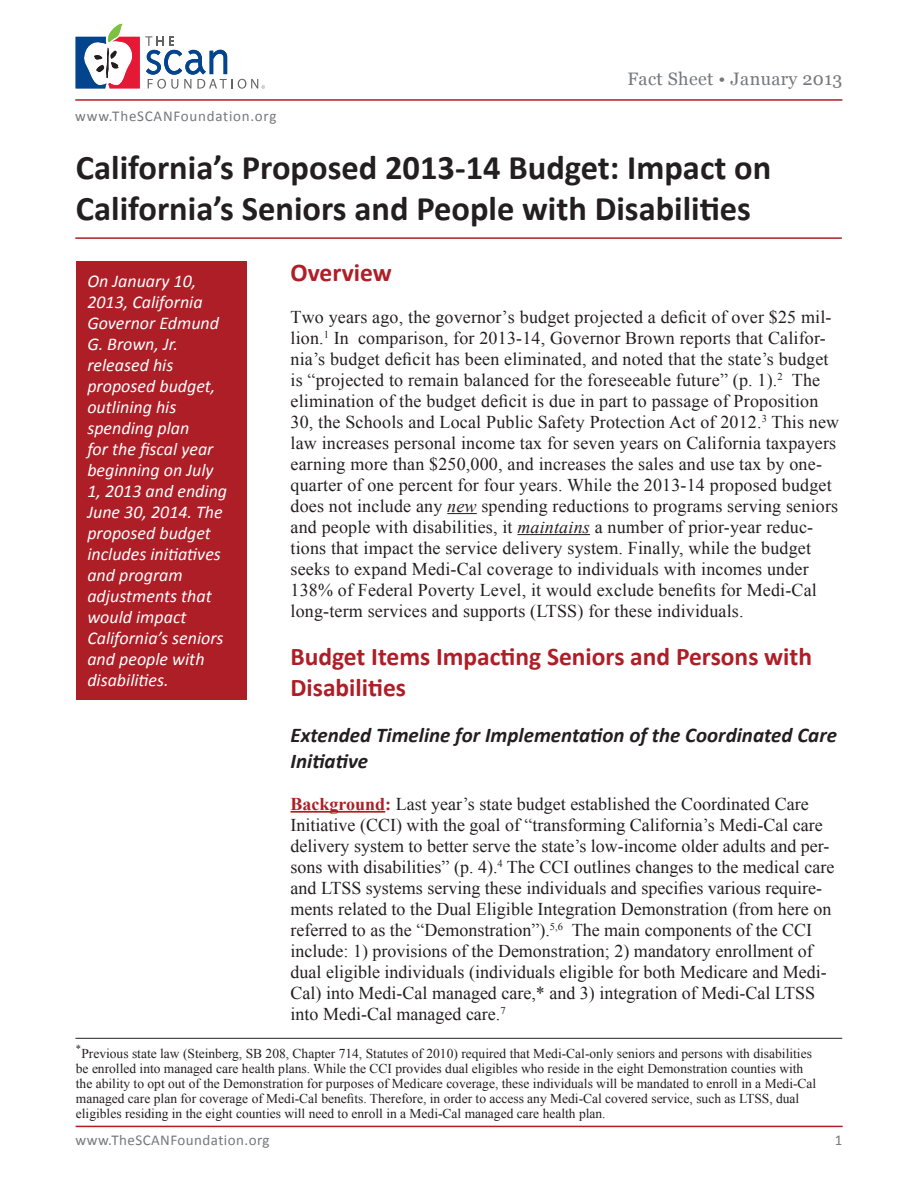
<style>
.page{position:relative;width:918px;height:1188px;background:#fff}
.page>*{position:absolute;margin:0;border:0;box-sizing:border-box;transform-origin:0 0}
.t1{font:700 34.5px/40.5px "Calibri";color:#231f20}
.t2{font:700 25.5px/30.6px "Calibri";color:#ae1e26}
.t3{font:italic 700 21px/25.5px "Calibri";color:#231f20}
.t4{font:18px/21px "Times New Roman";letter-spacing:.01em;color:#231f20}
.body{font:italic 18px/21px "Calibri";color:#fff}
.t5{font:18px "Georgia";letter-spacing:.02em;color:#76787b}
.t6{font:15px "Calibri";letter-spacing:.035em;color:#76787b}
.Footnote_Text{font:13.5px/15px "Times New Roman";color:#231f20}
.s1{font-style:italic}
.s2{font-weight:700;color:#ae1e26}
</style>
<div class="page">
<hr style="left:76px;top:1126px;width:767px;height:1px;background:#ae1e26">
<hr style="left:75px;top:99px;width:767px;height:2px;background:#ae1e26">
<hr style="left:75px;top:237px;width:767px;height:2px;background:#ae1e26">
<hr style="left:447px;top:513px;width:30px;height:1px;background:#231f20">
<hr style="left:517px;top:534px;width:73px;height:1px;background:#231f20">
<hr style="left:291px;top:811px;width:94px;height:2px;background:#ae1e26">
<div style="left:76px;top:262px;width:170px;height:438px;background:#ae1e26"></div>
<svg style="left:76px;top:24px;width:189px;height:65px"></svg>
<hr style="left:75px;top:1038px;width:767px;height:1px;background:#231f20">
<p class="t6" style="left:75px;top:107px;width:203px">www.TheSCANFoundation.org</p>
<p class="t5" style="left:627px;top:69px;width:216px">Fact Sheet • January 2013</p>
<p class="t1" style="left:76px;top:146px;width:697px">California’s Proposed 2013-14 Budget: Impact on<br>California’s Seniors and People with Disabilities</p>
<p class="body" style="left:87px;top:269px;width:141px">On January 10,<br>2013, California<br>Governor Edmund<br>G. Brown, Jr. released his proposed budget, outlining his spending plan<br>for the fiscal year beginning on July<br>1, 2013 and ending<br>June 30, 2014. The proposed budget includes initiatives and program adjustments that would impact<br>California’s seniors and people with disabilities.</p>
<p class="t2" style="left:291px;top:256px;width:103px">Overview</p>
<p class="t4" style="left:291px;top:306px;width:550px">Two years ago, the governor’s budget projected a deficit of over $25 mil&shy;lion.<sup>1</sup> In comparison, for 2013-14, Governor Brown reports that Califor&shy;nia’s budget deficit has been eliminated, and noted that the state’s budget is “projected to remain balanced for the foreseeable future” (p. 1).<sup>2</sup> The elimination of the budget deficit is due in part to passage of Proposition 30, the Schools and Local Public Safety Protection Act of 2012.<sup>3</sup> This new law increases personal income tax for seven years on California taxpayers earning more than $250,000, and increases the sales and use tax by one&shy;quarter of one percent for four years. While the 2013-14 proposed budget does not include any <span class="s1">new</span> spending reductions to programs serving seniors and people with disabilities, it <span class="s1">maintains</span> a number of prior-year reduc&shy;tions that impact the service delivery system. Finally, while the budget seeks to expand Medi-Cal coverage to individuals with incomes under 138% of Federal Poverty Level, it would exclude benefits for Medi-Cal long-term services and supports (LTSS) for these individuals.</p>
<p class="t2" style="left:291px;top:640px;width:523px">Budget Items Impacting Seniors and Persons with<br>Disabilities</p>
<p class="t3" style="left:291px;top:722px;width:548px">Extended Timeline for Implementation of the Coordinated Care<br>Initiative</p>
<p class="t4" style="left:291px;top:793px;width:545px"><span class="s2">Background:</span> Last year’s state budget established the Coordinated Care Initiative (CCI) with the goal of “transforming California’s Medi-Cal care delivery system to better serve the state’s low-income older adults and per&shy;sons with disabilities” (p. 4).<sup>4</sup> The CCI outlines changes to the medical care and LTSS systems serving these individuals and specifies various require&shy;ments related to the Dual Eligible Integration Demonstration (from here on referred to as the “Demonstration”).<sup>5,6</sup> The main components of the CCI include: 1) provisions of the Demonstration; 2) mandatory enrollment of dual eligible individuals (individuals eligible for both Medicare and Medi-Cal) into Medi-Cal managed care,* and 3) integration of Medi-Cal LTSS into Medi-Cal managed care.<sup>7</sup></p>
<p class="Footnote_Text" style="left:76px;top:1046px;width:742px"><sup>*</sup>Previous state law (Steinberg, SB 208, Chapter 714, Statutes of 2010) required that Medi-Cal-only seniors and persons with disabilities be enrolled into managed care health plans. While the CCI provides dual eligibles who reside in the eight Demonstration counties with the ability to opt out of the Demonstration for purposes of Medicare coverage, these individuals will be mandated to enroll in a Medi-Cal managed care plan for coverage of Medi-Cal benefits. Therefore, in order to access any Medi-Cal covered service, such as LTSS, dual eligibles residing in the eight counties will need to enroll in a Medi-Cal managed care health plan.</p>
<p class="t6" style="left:76px;top:1131px;width:195px">www.TheSCANFoundation.org</p>
<p class="t6" style="left:835px;top:1130px;width:9px">1</p>
</div>
